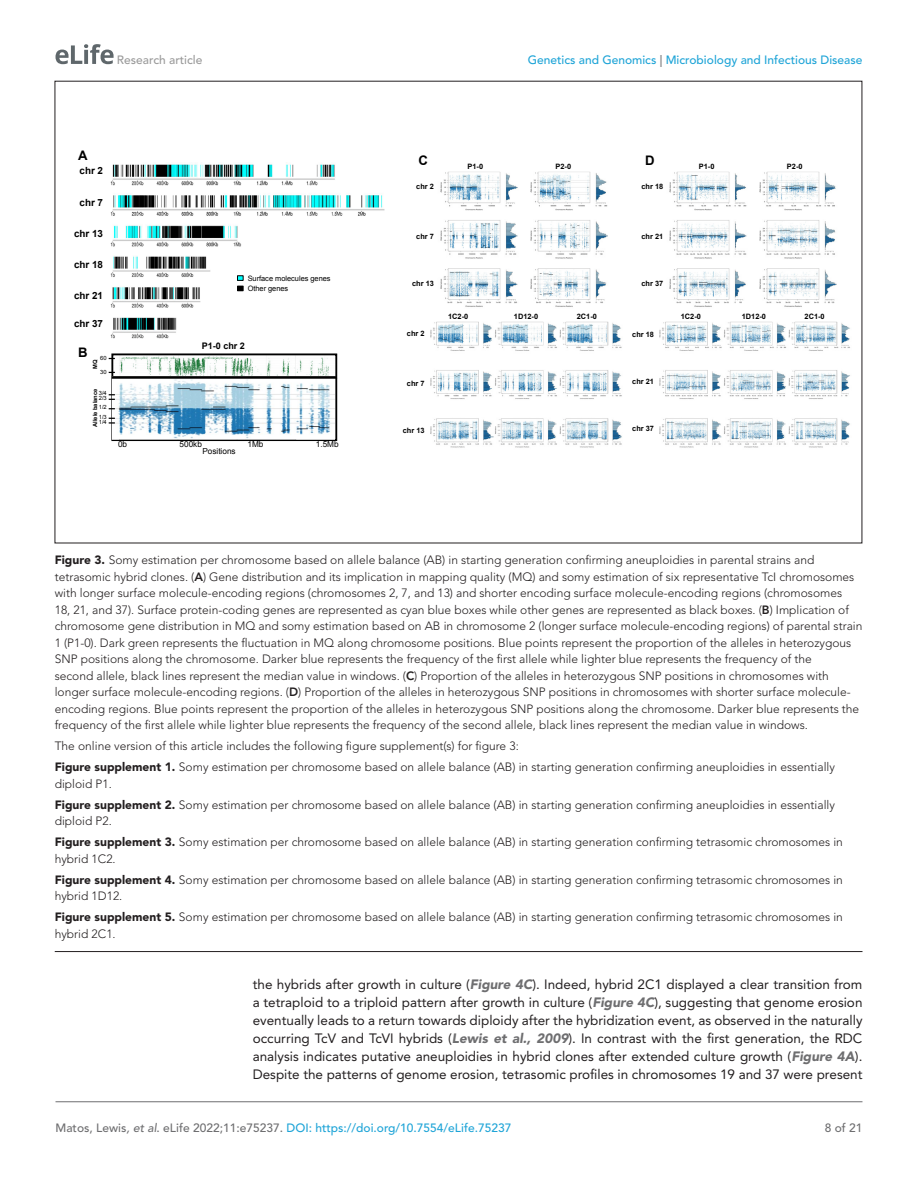
<style>
.page{position:relative;width:918px;height:1188px;background:#fff}
.page>*{position:absolute;margin:0;border:0;box-sizing:border-box;transform-origin:0 0}
.t1{font:13.5px/18px "Avenir LT Std";color:#231f20;text-align:justify}
.t2{font:700 13.2px "Arial";color:#000}
.t3{font:300 12px/16.5px "Avenir LT Std";color:#231f20}
.t4{font:500 12px "Avenir LT Std";color:#1ea4d7}
.t5{font:500 12px "Avenir LT Std";color:#9a9a9a}
.t6{font:500 12px "Avenir LT Std";color:#6e6e70}
.t7{font:700 9.9px "Arial";color:#000}
.t8{font:700 9px "Arial";color:#000}
.t9{font:8.25px "Arial";color:#000}
.t10{font:700 7.35px "Arial";color:#000}
.t11{font:7.35px "Arial";color:#000}
.t12{font:5.7px/4.7px "Arial";color:#000}
.t13{font:700 5.7px "Arial";color:#000}
.s1{color:#6e6e70}
.s2{font-weight:900}
.s3{font-weight:800}
.s4{font-weight:900;font-style:italic;color:#6e6e70}
.s5{font-style:italic;color:#6e6e70}
</style>
<div class="page">
<svg style="left:56px;top:44px;width:58px;height:20px"></svg>
<hr style="left:56px;top:1101px;width:806px;height:1px;background:#6e6e70">
<hr style="left:55px;top:951px;width:807px;height:1px;background:#231f20">
<img style="left:114px;top:354px;width:224px;height:24px">
<div style="left:111px;top:353px;width:226px;height:88px;border:2px solid #000"></div>
<img style="left:110px;top:164px;width:275px;height:175px">
<svg style="left:237px;top:275px;width:6px;height:16px"></svg>
<img style="left:440px;top:171px;width:168px;height:136px">
<img style="left:669px;top:171px;width:168px;height:136px">
<img style="left:430px;top:321px;width:192px;height:127px">
<img style="left:659px;top:321px;width:191px;height:127px">
<div style="left:434px;top:213px;width:401px;height:6px;background:#fff"></div>
<div style="left:442px;top:262px;width:402px;height:5px;background:#fff"></div>
<div style="left:436px;top:363px;width:401px;height:5px;background:#fff"></div>
<div style="left:438px;top:411px;width:402px;height:6px;background:#fff"></div>
<img style="left:112px;top:379px;width:223px;height:60px">
<svg style="left:109px;top:394px;width:6px;height:6px"></svg>
<svg style="left:109px;top:418px;width:6px;height:6px"></svg>
<hr style="left:112px;top:376px;width:224px;height:3px;background:#000">
<p class="t5" style="left:117px;top:53px;width:87px">Research article</p>
<p class="t4" style="left:528px;top:53px;width:336px">Genetics and Genomics <span class="s1">|</span> Microbiology and Infectious Disease</p>
<p class="t2" style="left:78px;top:146px;width:11px">A</p>
<p class="t7" style="left:80px;top:164px;width:25px">chr 2</p>
<p class="t7" style="left:80px;top:196px;width:25px">chr 7</p>
<p class="t7" style="left:74px;top:227px;width:31px">chr 13</p>
<p class="t7" style="left:74px;top:258px;width:31px">chr 18</p>
<p class="t7" style="left:74px;top:289px;width:31px">chr 21</p>
<p class="t7" style="left:74px;top:317px;width:31px">chr 37</p>
<p class="t2" style="left:78px;top:344px;width:11px">B</p>
<p class="t12" style="left:100px;top:355px;width:8px">60</p>
<p class="t13" style="left:92px;top:369px;width:11px;rotate:-90deg">MQ</p>
<p class="t12" style="left:100px;top:370px;width:8px">30</p>
<p class="t13" style="left:92px;top:427px;width:40px;rotate:-90deg">Allele balance</p>
<p class="t12" style="left:99px;top:391px;width:9px">3/4<br>2/3</p>
<p class="t12" style="left:99px;top:403px;width:9px;line-height:9.3px">1/2<br>1/3</p>
<p class="t12" style="left:99px;top:420px;width:9px">1/4</p>
<p class="t11" style="left:248px;top:273px;width:85px">Surface molecules genes</p>
<p class="t11" style="left:248px;top:284px;width:42px">Other genes</p>
<p class="t8" style="left:202px;top:339px;width:45px">P1-0 chr 2</p>
<p class="t9" style="left:118px;top:439px;width:11px">0b</p>
<p class="t9" style="left:180px;top:439px;width:24px">500kb</p>
<p class="t9" style="left:248px;top:439px;width:17px">1Mb</p>
<p class="t9" style="left:316px;top:439px;width:24px">1.5Mb</p>
<p class="t9" style="left:202px;top:446px;width:35px">Positions</p>
<p class="t2" style="left:418px;top:151px;width:11px">C</p>
<p class="t2" style="left:645px;top:151px;width:11px">D</p>
<p class="t10" style="left:468px;top:161px;width:17px">P1-0</p>
<p class="t10" style="left:556px;top:162px;width:17px">P2-0</p>
<p class="t10" style="left:699px;top:161px;width:17px">P1-0</p>
<p class="t10" style="left:787px;top:162px;width:17px">P2-0</p>
<p class="t10" style="left:416px;top:182px;width:19px">chr 2</p>
<p class="t10" style="left:642px;top:182px;width:23px">chr 18</p>
<p class="t10" style="left:416px;top:232px;width:19px">chr 7</p>
<p class="t10" style="left:642px;top:232px;width:23px">chr 21</p>
<p class="t10" style="left:412px;top:279px;width:23px">chr 13</p>
<p class="t10" style="left:407px;top:329px;width:19px">chr 2</p>
<p class="t10" style="left:642px;top:279px;width:23px">chr 37</p>
<p class="t10" style="left:448px;top:311px;width:22px">1C2-0</p>
<p class="t10" style="left:514px;top:311px;width:26px">1D12-0</p>
<p class="t10" style="left:577px;top:311px;width:22px">2C1-0</p>
<p class="t10" style="left:681px;top:311px;width:22px">1C2-0</p>
<p class="t10" style="left:742px;top:311px;width:26px">1D12-0</p>
<p class="t10" style="left:805px;top:311px;width:22px">2C1-0</p>
<p class="t10" style="left:632px;top:329px;width:23px">chr 18</p>
<p class="t10" style="left:407px;top:379px;width:19px">chr 7</p>
<p class="t10" style="left:403px;top:426px;width:23px">chr 13</p>
<p class="t10" style="left:632px;top:376px;width:23px">chr 21</p>
<p class="t10" style="left:632px;top:423px;width:23px">chr 37</p>
<p class="t3" style="left:55px;top:552px;width:809px"><span class="s2">Figure 3.</span> Somy estimation per chromosome based on allele balance (AB) in starting generation confirming aneuploidies in parental strains and tetrasomic hybrid clones. (<span class="s3">A</span>) Gene distribution and its implication in mapping quality (MQ) and somy estimation of six representative TcI chromosomes with longer surface molecule-encoding regions (chromosomes 2, 7, and 13) and shorter encoding surface molecule-encoding regions (chromosomes<br>18, 21, and 37). Surface protein-coding genes are represented as cyan blue boxes while other genes are represented as black boxes. (<span class="s3">B</span>) Implication of chromosome gene distribution in MQ and somy estimation based on AB in chromosome 2 (longer surface molecule-encoding regions) of parental strain 1 (P1-0). Dark green represents the fluctuation in MQ along chromosome positions. Blue points represent the proportion of the alleles in heterozygous SNP positions along the chromosome. Darker blue represents the frequency of the first allele while lighter blue represents the frequency of the<br>second allele, black lines represent the median value in windows. (<span class="s3">C</span>) Proportion of the alleles in heterozygous SNP positions in chromosomes with longer surface molecule-encoding regions. (<span class="s3">D</span>) Proportion of the alleles in heterozygous SNP positions in chromosomes with shorter surface molecule&shy;encoding regions. Blue points represent the proportion of the alleles in heterozygous SNP positions along the chromosome. Darker blue represents the frequency of the first allele while lighter blue represents the frequency of the second allele, black lines represent the median value in windows.</p>
<p class="t3" style="left:55px;top:736px;width:782px;line-height:21px">The online version of this article includes the following figure supplement(s) for figure 3:<br><span class="s2">Figure supplement 1.</span> Somy estimation per chromosome based on allele balance (AB) in starting generation confirming aneuploidies in essentially</p>
<p class="t3" style="left:55px;top:773px;width:782px;line-height:21px">diploid P1.<br><span class="s2">Figure supplement 2.</span> Somy estimation per chromosome based on allele balance (AB) in starting generation confirming aneuploidies in essentially</p>
<p class="t3" style="left:55px;top:811px;width:790px;line-height:21px">diploid P2.<br><span class="s2">Figure supplement 3.</span> Somy estimation per chromosome based on allele balance (AB) in starting generation confirming tetrasomic chromosomes in</p>
<p class="t3" style="left:55px;top:848px;width:790px;line-height:21px">hybrid 1C2.<br><span class="s2">Figure supplement 4.</span> Somy estimation per chromosome based on allele balance (AB) in starting generation confirming tetrasomic chromosomes in</p>
<p class="t3" style="left:55px;top:886px;width:790px;line-height:21px">hybrid 1D12.<br><span class="s2">Figure supplement 5.</span> Somy estimation per chromosome based on allele balance (AB) in starting generation confirming tetrasomic chromosomes in</p>
<p class="t3" style="left:55px;top:925px;width:62px">hybrid 2C1.</p>
<p class="t1" style="left:253px;top:976px;width:611px">the hybrids after growth in culture (<span class="s4">Figure 4C</span>). Indeed, hybrid 2C1 displayed a clear transition from a tetraploid to a triploid pattern after growth in culture (<span class="s4">Figure 4C</span>), suggesting that genome erosion eventually leads to a return towards diploidy after the hybridization event, as observed in the naturally occurring TcV and TcVI hybrids (<span class="s4">Lewis et al., 2009</span>). In contrast with the first generation, the RDC analysis indicates putative aneuploidies in hybrid clones after extended culture growth (<span class="s4">Figure 4A</span>).<br>Despite the patterns of genome erosion, tetrasomic profiles in chromosomes 19 and 37 were present</p>
<p class="t4" style="left:56px;top:1121px;width:457px"><span class="s1">Matos, Lewis</span><span class="s5">, et al</span><span class="s1">. eLife 2022;11:e75237.</span> DOI: https://doi.org/10.7554/eLife.75237</p>
<p class="t6" style="left:825px;top:1121px;width:39px">8 of 21</p>
</div>
